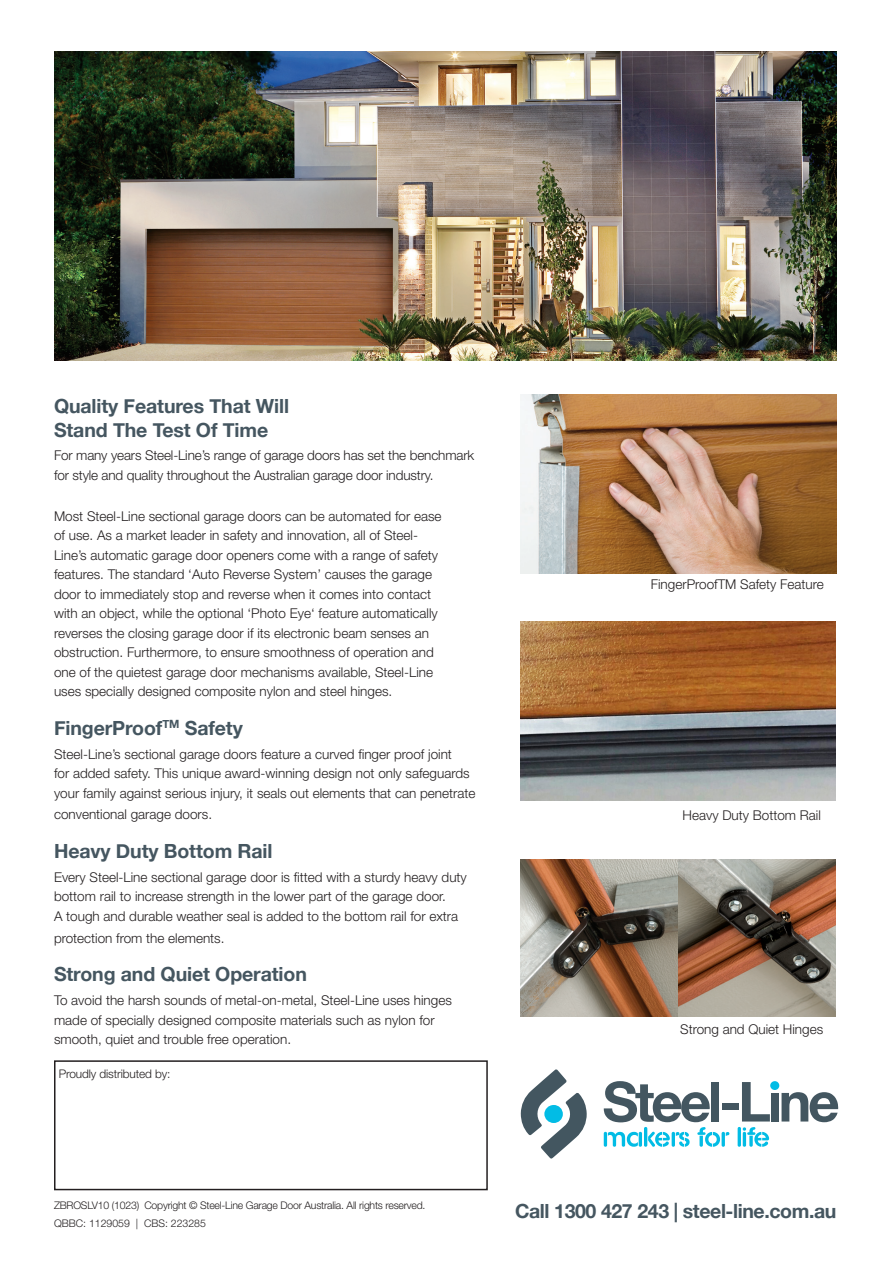
<style>
.page{position:relative;width:893px;height:1263px;background:#fff}
.page>*{position:absolute;margin:0;border:0;box-sizing:border-box;transform-origin:0 0}
.t1{font:700 19.5px/24px "Helvetica Neue";letter-spacing:-.005em;color:#455660}
.copy{font:300 13.5px/19.5px "Helvetica Neue LT Std";color:#231f20}
.copy-2{font:300 11.85px "Helvetica Neue";letter-spacing:-.01em;color:#231f20}
.t2{font:300 10.5px "Helvetica Neue";letter-spacing:-.02em;color:#231f20}
.t3{font:300 10.5px "Helvetica Neue";color:#231f20}
</style>
<div class="page">
<div style="left:54px;top:1060px;width:434px;height:130px;border:2px solid #231f20"></div>
<img style="left:54px;top:51px;width:782px;height:310px">
<img style="left:521px;top:394px;width:315px;height:179px">
<img style="left:521px;top:622px;width:315px;height:178px">
<img style="left:521px;top:859px;width:315px;height:158px">
<svg style="left:521px;top:1069px;width:66px;height:89px"></svg>
<div style="left:771px;top:1093px;width:8px;height:28px;background:#435660"></div>
<svg style="left:781px;top:1092px;width:57px;height:30px"></svg>
<div style="left:544px;top:1105px;width:19px;height:18px;background:#02bce5;border-radius:50%"></div>
<svg style="left:604px;top:1081px;width:166px;height:66px"></svg>
<div style="left:770px;top:1081px;width:9px;height:9px;background:#02bce5;border-radius:50%"></div>
<p class="t1" style="left:54px;top:393px;width:237px">Quality Features That Will<br>Stand The Test Of Time</p>
<p class="copy" style="left:54px;top:445px;width:422px">For many years Steel-Line’s range of garage doors has set the benchmark for style and quality throughout the Australian garage door industry.</p>
<p class="copy" style="left:54px;top:506px;width:389px">Most Steel-Line sectional garage doors can be automated for ease of use. As a market leader in safety and innovation, all of Steel-Line’s automatic garage door openers come with a range of safety features. The standard ‘Auto Reverse System’ causes the garage door to immediately stop and reverse when it comes into contact with an object, while the optional ‘Photo Eye‘ feature automatically reverses the closing garage door if its electronic beam senses an obstruction. Furthermore, to ensure smoothness of operation and one of the quietest garage door mechanisms available, Steel-Line uses specially designed composite nylon and steel hinges.</p>
<p class="t1" style="left:54px;top:715px;width:190px">FingerProof<sup>TM</sup> Safety</p>
<p class="copy" style="left:54px;top:744px;width:423px">Steel-Line’s sectional garage doors feature a curved finger proof joint<br>for added safety. This unique award-winning design not only safeguards your family against serious injury, it seals out elements that can penetrate</p>
<p class="copy" style="left:54px;top:804px;width:160px">conventional garage doors.</p>
<p class="t1" style="left:54px;top:839px;width:220px">Heavy Duty Bottom Rail</p>
<p class="copy" style="left:54px;top:867px;width:414px">Every Steel-Line sectional garage door is fitted with a sturdy heavy duty bottom rail to increase strength in the lower part of the garage door.<br>A tough and durable weather seal is added to the bottom rail for extra</p>
<p class="copy" style="left:54px;top:928px;width:172px">protection from the elements.</p>
<p class="t1" style="left:54px;top:962px;width:254px">Strong and Quiet Operation</p>
<p class="copy" style="left:54px;top:990px;width:399px">To avoid the harsh sounds of metal-on-metal, Steel-Line uses hinges made of specially designed composite materials such as nylon for smooth, quiet and trouble free operation.</p>
<p class="copy-2" style="left:59px;top:1067px;width:113px">Proudly distributed by:</p>
<p class="copy" style="left:651px;top:574px;width:174px">FingerProofTM Safety Feature</p>
<p class="copy" style="left:683px;top:805px;width:140px">Heavy Duty Bottom Rail</p>
<p class="copy" style="left:680px;top:1019px;width:145px">Strong and Quiet Hinges</p>
<p class="t2" style="left:54px;top:1198px;width:373px">ZBROSLV10 (1023) Copyright © Steel-Line Garage Door Australia. All rights reserved.</p>
<p class="t3" style="left:54px;top:1217px;width:153px">QBBC: 1129059 | CBS: 223285</p>
<p class="t1" style="left:515px;top:1198px;width:323px">Call 1300 427 243 | steel-line.com.au</p>
</div>
